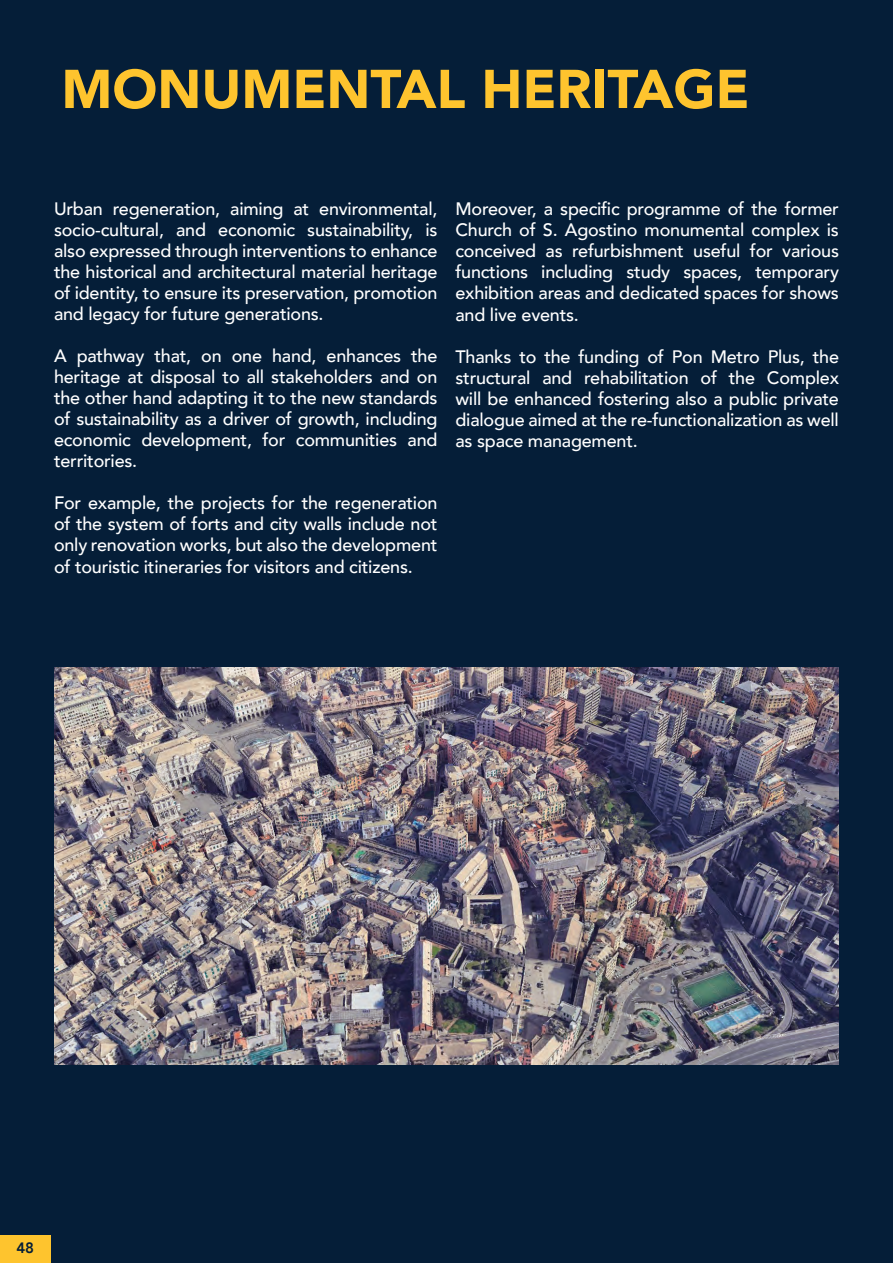
<style>
.page{position:relative;width:893px;height:1263px;background:#051e38}
.page>*{position:absolute;margin:0;border:0;box-sizing:border-box;transform-origin:0 0}
.t1{font:900 54px "Avenir";color:#fec42e}
.t2{font:500 18px/21px "Avenir";letter-spacing:-.01em;color:#fff;text-align:justify}
.t3{font:800 15px "Avenir";color:#051e38}
</style>
<div class="page">
<div style="left:0;top:1235px;width:51px;height:28px;background:#fec42e"></div>
<img style="left:54px;top:668px;width:785px;height:396px">
<h1 class="t1" style="left:61px;top:43px;width:690px">MONUMENTAL HERITAGE</h1>
<p class="t2" style="left:54px;top:198px;width:385px">Urban regeneration, aiming at environmental, socio-cultural, and economic sustainability, is also expressed through interventions to enhance the historical and architectural material heritage of identity, to ensure its preservation, promotion and legacy for future generations.</p>
<p class="t2" style="left:54px;top:345px;width:385px">A pathway that, on one hand, enhances the heritage at disposal to all stakeholders and on the other hand adapting it to the new standards of sustainability as a driver of growth, including economic development, for communities and territories.</p>
<p class="t2" style="left:54px;top:492px;width:385px">For example, the projects for the regeneration of the system of forts and city walls include not only renovation works, but also the development of touristic itineraries for visitors and citizens.</p>
<p class="t2" style="left:455px;top:198px;width:385px">Moreover, a specific programme of the former Church of S. Agostino monumental complex is conceived as refurbishment useful for various functions including study spaces, temporary exhibition areas and dedicated spaces for shows and live events.</p>
<p class="t2" style="left:455px;top:345px;width:385px">Thanks to the funding of Pon Metro Plus, the structural and rehabilitation of the Complex will be enhanced fostering also a public private dialogue aimed at the re-functionalization as well as space management.</p>
<p class="t3" style="left:16px;top:1236px;width:19px">48</p>
</div>
